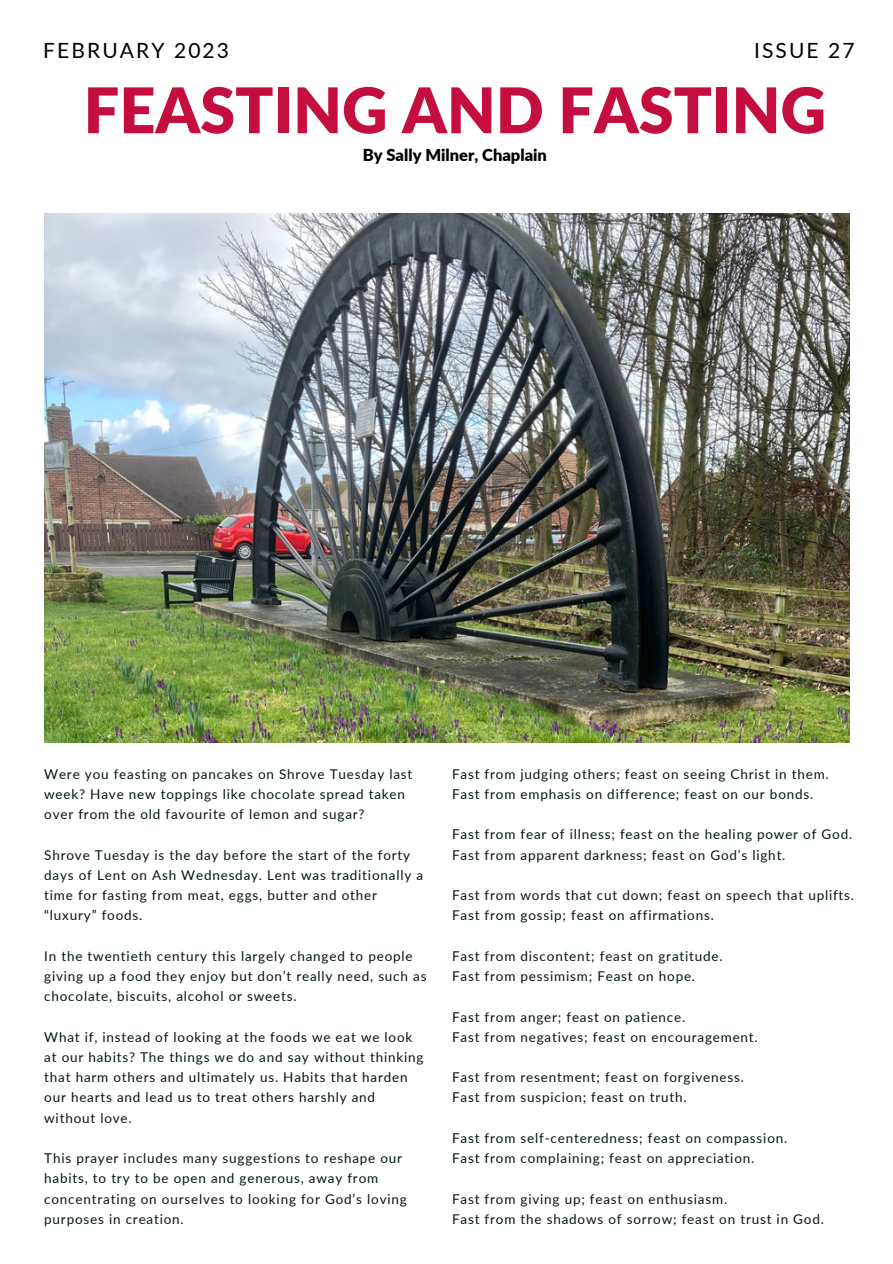
<style>
.page{position:relative;width:893px;height:1264px;background:#fff}
.page>*{position:absolute;margin:0;border:0;box-sizing:border-box;transform-origin:0 0}
.t1{font:900 63px "Lato";color:#c40f3e}
.t2{font:21px "Lato";letter-spacing:.1em;color:#000}
.t3{font:900 16.5px "Lato";color:#000}
.t4{font:13.5px/20.2px "Lato";letter-spacing:.06em;color:#051613}
</style>
<div class="page">
<img style="left:44px;top:213px;width:805px;height:529px">
<h2 class="t2" style="left:43px;top:37px;width:187px">FEBRUARY 2023</h2>
<h2 class="t2" style="left:754px;top:37px;width:102px">ISSUE 27</h2>
<h1 class="t1" style="left:84px;top:71px;width:743px">FEASTING AND FASTING</h1>
<p class="t3" style="left:363px;top:144px;width:186px">By Sally Milner, Chaplain</p>
<p class="t4" style="left:44px;top:763px;width:369px">Were you feasting on pancakes on Shrove Tuesday last week? Have new toppings like chocolate spread taken over from the old favourite of lemon and sugar?</p>
<p class="t4" style="left:44px;top:844px;width:380px">Shrove Tuesday is the day before the start of the forty days of Lent on Ash Wednesday. Lent was traditionally a time for fasting from meat, eggs, butter and other “luxury” foods.</p>
<p class="t4" style="left:44px;top:945px;width:384px">In the twentieth century this largely changed to people giving up a food they enjoy but don’t really need, such as chocolate, biscuits, alcohol or sweets.</p>
<p class="t4" style="left:44px;top:1026px;width:381px">What if, instead of looking at the foods we eat we look at our habits? The things we do and say without thinking that harm others and ultimately us. Habits that harden our hearts and lead us to treat others harshly and without love.</p>
<p class="t4" style="left:44px;top:1147px;width:364px">This prayer includes many suggestions to reshape our habits, to try to be open and generous, away from concentrating on ourselves to looking for God’s loving purposes in creation.</p>
<p class="t4" style="left:452px;top:763px;width:378px">Fast from judging others; feast on seeing Christ in them.<br>Fast from emphasis on difference; feast on our bonds.</p>
<p class="t4" style="left:452px;top:824px;width:401px">Fast from fear of illness; feast on the healing power of God.<br>Fast from apparent darkness; feast on God’s light.</p>
<p class="t4" style="left:452px;top:884px;width:403px">Fast from words that cut down; feast on speech that uplifts.<br>Fast from gossip; feast on affirmations.</p>
<p class="t4" style="left:452px;top:945px;width:272px">Fast from discontent; feast on gratitude.<br>Fast from pessimism; Feast on hope.</p>
<p class="t4" style="left:452px;top:1006px;width:307px">Fast from anger; feast on patience.<br>Fast from negatives; feast on encouragement.</p>
<p class="t4" style="left:452px;top:1066px;width:293px">Fast from resentment; feast on forgiveness.<br>Fast from suspicion; feast on truth.</p>
<p class="t4" style="left:452px;top:1127px;width:337px">Fast from self-centeredness; feast on compassion.<br>Fast from complaining; feast on appreciation.</p>
<p class="t4" style="left:452px;top:1188px;width:373px">Fast from giving up; feast on enthusiasm.<br>Fast from the shadows of sorrow; feast on trust in God.</p>
</div>
